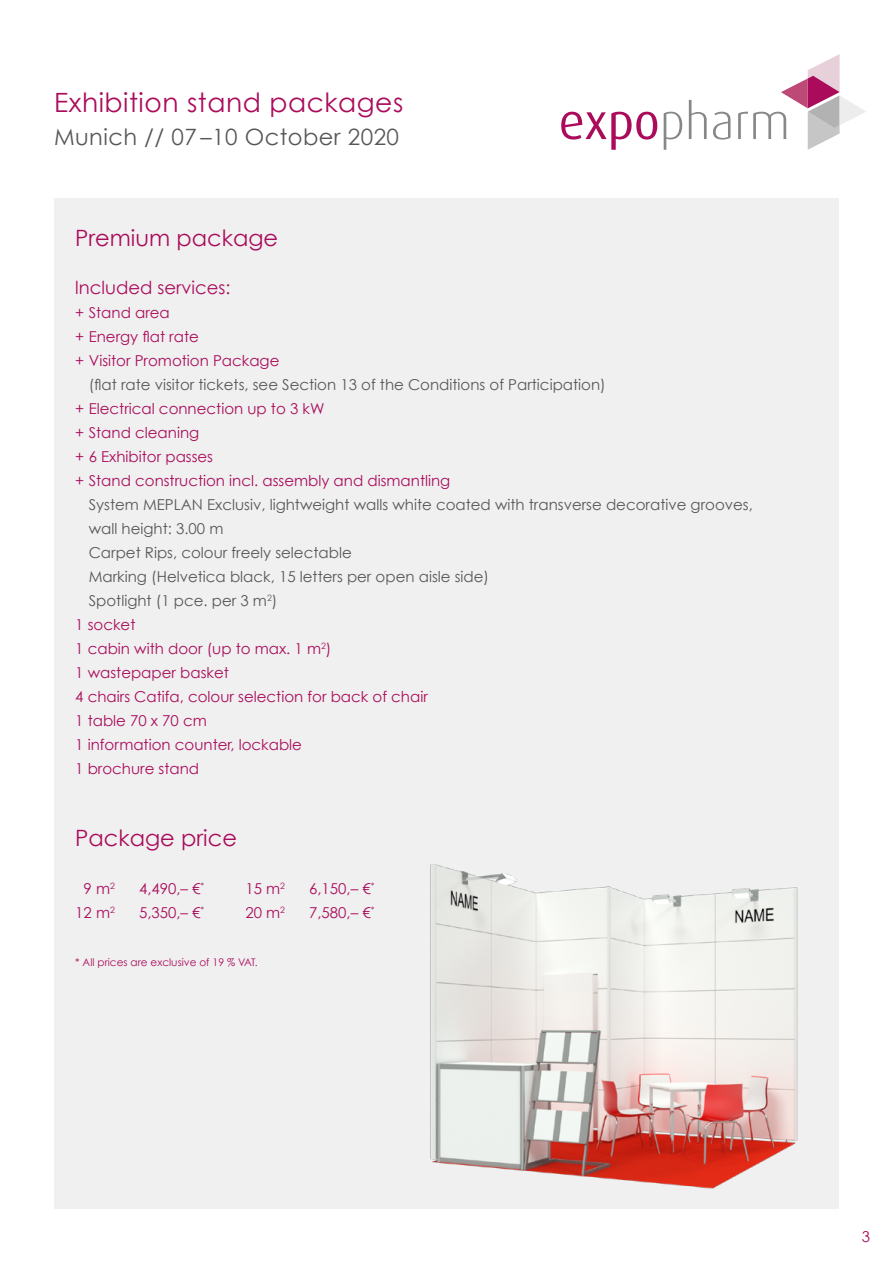
<style>
.page{position:relative;width:893px;height:1263px;background:#fff}
.page>*{position:absolute;margin:0;border:0;box-sizing:border-box;transform-origin:0 0}
.t1{font:26.55px "Century Gothic";letter-spacing:.02em;color:#aa0c5b}
.t2{font:22.5px "Century Gothic";color:#aa0c5b}
.t3{font:22.5px "Century Gothic";letter-spacing:.02em;color:#575756}
.t4{font:18px "Century Gothic";color:#aa0c5b}
.t5{font:15px/24px "Century Gothic";color:#aa0c5b}
.t6{font:15px "Century Gothic";color:#575756}
.t7{font:10.5px "Century Gothic";color:#aa0c5b}
</style>
<div class="page">
<div style="left:54px;top:198px;width:784px;height:1011px;background:#f0f0f0"></div>
<svg style="left:713px;top:112px;width:17px;height:28px"></svg>
<svg style="left:689px;top:100px;width:18px;height:39px"></svg>
<svg style="left:664px;top:112px;width:18px;height:38px"></svg>
<svg style="left:561px;top:112px;width:96px;height:38px"></svg>
<svg style="left:738px;top:54px;width:128px;height:96px"></svg>
<img style="left:430px;top:858px;width:409px;height:337px">
<h1 class="t1" style="left:54px;top:86px;width:351px">Exhibition stand packages</h1>
<h2 class="t3" style="left:54px;top:123px;width:347px">Munich // 07 –10 October 2020</h2>
<h2 class="t2" style="left:75px;top:224px;width:204px">Premium package</h2>
<p class="t4" style="left:75px;top:277px;width:157px">lncluded services:</p>
<p class="t5" style="left:75px;top:300px;width:206px">+ Stand area<br>+ Energy flat rate<br>+ Visitor Promotion Package</p>
<p class="t6" style="left:89px;top:375px;width:518px">(flat rate visitor tickets, see Section 13 of the Conditions of Participation)</p>
<p class="t5" style="left:75px;top:396px;width:377px">+ Electrical connection up to 3 kW<br>+ Stand cleaning<br>+ 6 Exhibitor passes<br>+ Stand construction incl. assembly and dismantling</p>
<p class="t6" style="left:89px;top:495px;width:666px">System MEPLAN Exclusiv, lightweight walls white coated with transverse decorative grooves,</p>
<p class="t6" style="left:89px;top:519px;width:136px">wall height: 3.00 m</p>
<p class="t6" style="left:89px;top:543px;width:264px">Carpet Rips, colour freely selectable</p>
<p class="t6" style="left:89px;top:567px;width:402px">Marking (Helvetica black, 15 letters per open aisle side)</p>
<p class="t6" style="left:89px;top:591px;width:190px">Spotlight (1 pce. per 3 m<sup>2</sup>)</p>
<p class="t5" style="left:75px;top:612px;width:62px">1 socket</p>
<p class="t5" style="left:75px;top:636px;width:258px">1 cabin with door (up to max. 1 m<sup>2</sup>)</p>
<p class="t5" style="left:75px;top:660px;width:155px">1 wastepaper basket</p>
<p class="t5" style="left:75px;top:684px;width:354px">4 chairs Catifa, colour selection for back of chair</p>
<p class="t5" style="left:75px;top:708px;width:133px">1 table 70 x 70 cm</p>
<p class="t5" style="left:75px;top:732px;width:228px">1 information counter, lockable</p>
<p class="t5" style="left:75px;top:756px;width:125px">1 brochure stand</p>
<h2 class="t2" style="left:75px;top:824px;width:163px">Package price</h2>
<p class="t5" style="left:84px;top:876px;width:33px">9 m<sup>2</sup></p>
<p class="t5" style="left:139px;top:876px;width:67px">4,490,– €<sup>*</sup></p>
<p class="t5" style="left:245px;top:876px;width:41px">15 m<sup>2</sup></p>
<p class="t5" style="left:309px;top:876px;width:67px">6,150,– €<sup>*</sup></p>
<p class="t5" style="left:75px;top:900px;width:41px">12 m<sup>2</sup></p>
<p class="t5" style="left:139px;top:900px;width:67px">5,350,– €<sup>*</sup></p>
<p class="t5" style="left:245px;top:900px;width:41px">20 m<sup>2</sup></p>
<p class="t5" style="left:309px;top:900px;width:67px">7,580,– €<sup>*</sup></p>
<p class="t7" style="left:75px;top:956px;width:184px">* All prices are exclusive of 19 % VAT.</p>
<p class="t5" style="left:862px;top:1224px;width:10px">3</p>
</div>
